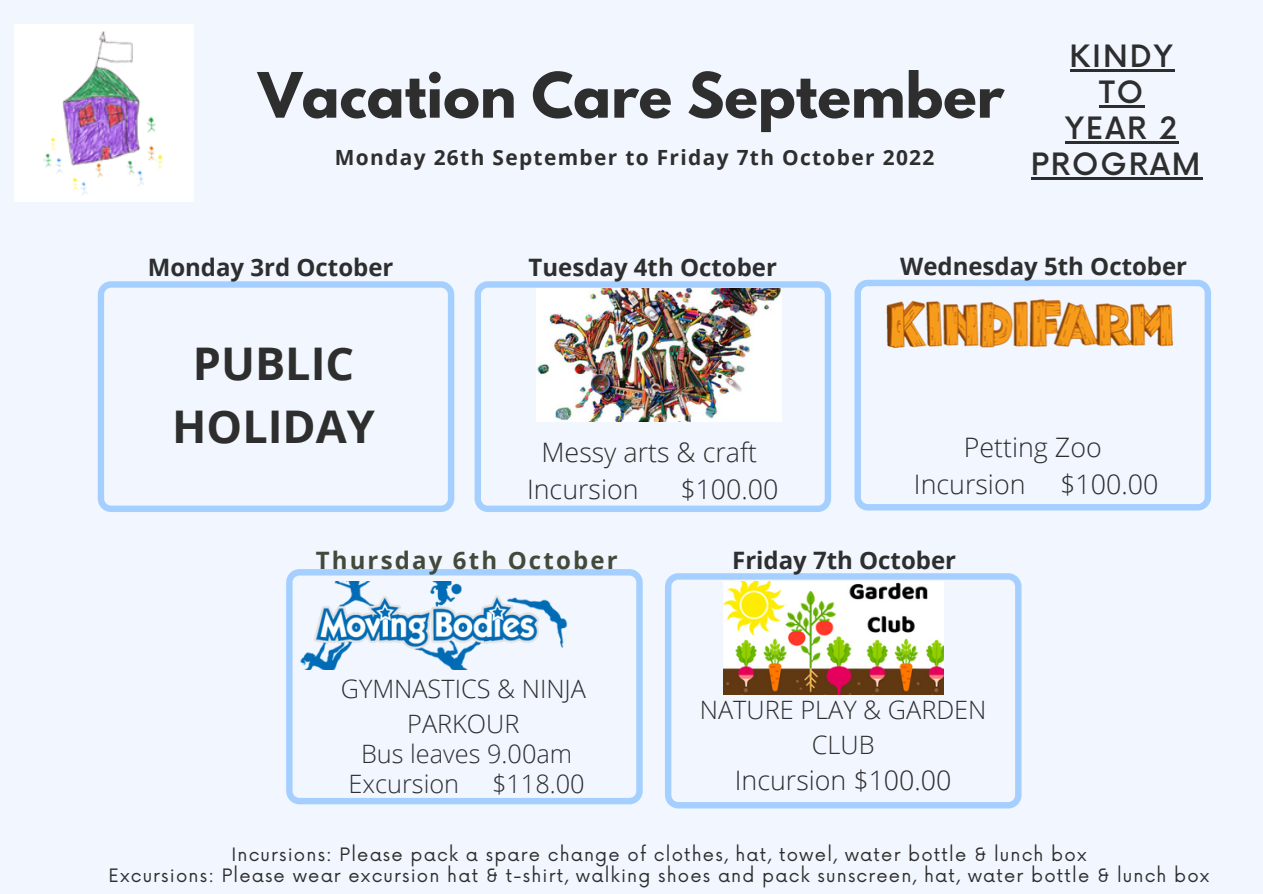
<style>
.page{position:relative;width:1263px;height:894px;background:#fff}
.page>*{position:absolute;margin:0;border:0;box-sizing:border-box;transform-origin:0 0}
.t1{font:700 55.35px "League Spartan";color:#2e2e2e}
.t2{font:700 45px/63px "Open Sans";color:#2e2e2e;text-align:center}
.t3{font:500 30px/36px "Now";letter-spacing:.065em;color:#2e2e2e;text-align:center}
.t4{font:300 26.85px/37px "Open Sans";color:#2e2e2e}
.t5{font:300 25.35px/34.8px "Open Sans";color:#2e2e2e;text-align:center}
.t6{font:700 24px "Open Sans";color:#2e2e2e}
.t7{font:700 24px "Open Sans";letter-spacing:.09em;color:#414b3b}
.t8{font:700 20.85px "Open Sans";letter-spacing:.065em;color:#2e2e2e}
.t9{font:18px/21.3px "Now";letter-spacing:.065em;color:#2e2e2e;text-align:center}
</style>
<div class="page">
<div style="left:0;top:0;width:1263px;height:893px;background:#f1f6ff"></div>
<svg style="left:98px;top:281px;width:356px;height:231px"></svg>
<svg style="left:475px;top:281px;width:356px;height:231px"></svg>
<svg style="left:854px;top:280px;width:357px;height:230px"></svg>
<svg style="left:665px;top:573px;width:356px;height:235px"></svg>
<img style="left:14px;top:25px;width:179px;height:176px">
<img style="left:886px;top:299px;width:287px;height:49px">
<img style="left:723px;top:581px;width:221px;height:113px">
<svg style="left:286px;top:569px;width:357px;height:235px"></svg>
<img style="left:296px;top:581px;width:276px;height:88px">
<img style="left:537px;top:288px;width:244px;height:133px">
<hr style="left:1070px;top:69px;width:104px;height:2px;background:#2e2e2e">
<hr style="left:1099px;top:105px;width:46px;height:2px;background:#2e2e2e">
<hr style="left:1065px;top:141px;width:114px;height:2px;background:#2e2e2e">
<hr style="left:1031px;top:177px;width:171px;height:2px;background:#2e2e2e">
<h1 class="t1" style="left:258px;top:68px;width:747px">Vacation Care September</h1>
<h3 class="t3" style="left:1065px;top:40px;width:113px">KINDY<br>TO<br>YEAR 2</h3>
<p class="t8" style="left:335px;top:142px;width:601px">Monday 26th September to Friday 7th October 2022</p>
<h3 class="t3" style="left:1031px;top:148px;width:171px">PROGRAM</h3>
<h3 class="t6" style="left:148px;top:250px;width:247px">Monday 3rd October</h3>
<h3 class="t6" style="left:529px;top:250px;width:250px">Tuesday 4th October</h3>
<h3 class="t6" style="left:900px;top:249px;width:288px">Wednesday 5th October</h3>
<h2 class="t2" style="left:172px;top:331px;width:204px">PUBLIC<br>HOLIDAY</h2>
<h3 class="t4" style="left:527px;top:433px;width:231px;text-indent:14px">Messy arts &amp; craft<br>Incursion</h3>
<h3 class="t4" style="left:680px;top:470px;width:100px">$100.00</h3>
<h3 class="t4" style="left:914px;top:428px;width:189px;text-indent:50px">Petting Zoo<br>Incursion</h3>
<h3 class="t4" style="left:1060px;top:465px;width:100px">$100.00</h3>
<h3 class="t7" style="left:316px;top:543px;width:303px">Thursday 6th October</h3>
<h3 class="t5" style="left:341px;top:670px;width:247px">GYMNASTICS &amp; NINJA<br>PARKOUR</h3>
<h3 class="t5" style="left:361px;top:735px;width:213px">Bus leaves 9.00am</h3>
<h3 class="t5" style="left:349px;top:765px;width:112px">Excursion</h3>
<h3 class="t5" style="left:492px;top:765px;width:94px">$118.00</h3>
<h3 class="t6" style="left:732px;top:543px;width:225px">Friday 7th October</h3>
<h3 class="t5" style="left:700px;top:691px;width:288px">NATURE PLAY &amp; GARDEN<br>CLUB</h3>
<h3 class="t4" style="left:735px;top:761px;width:218px">Incursion $100.00</h3>
<p class="t9" style="left:108px;top:844px;width:1102px">Incursions: Please pack a spare change of clothes, hat, towel, water bottle &amp; lunch box<br>Excursions: Please wear excursion hat &amp; t-shirt, walking shoes and pack sunscreen, hat, water bottle &amp; lunch box</p>
</div>
